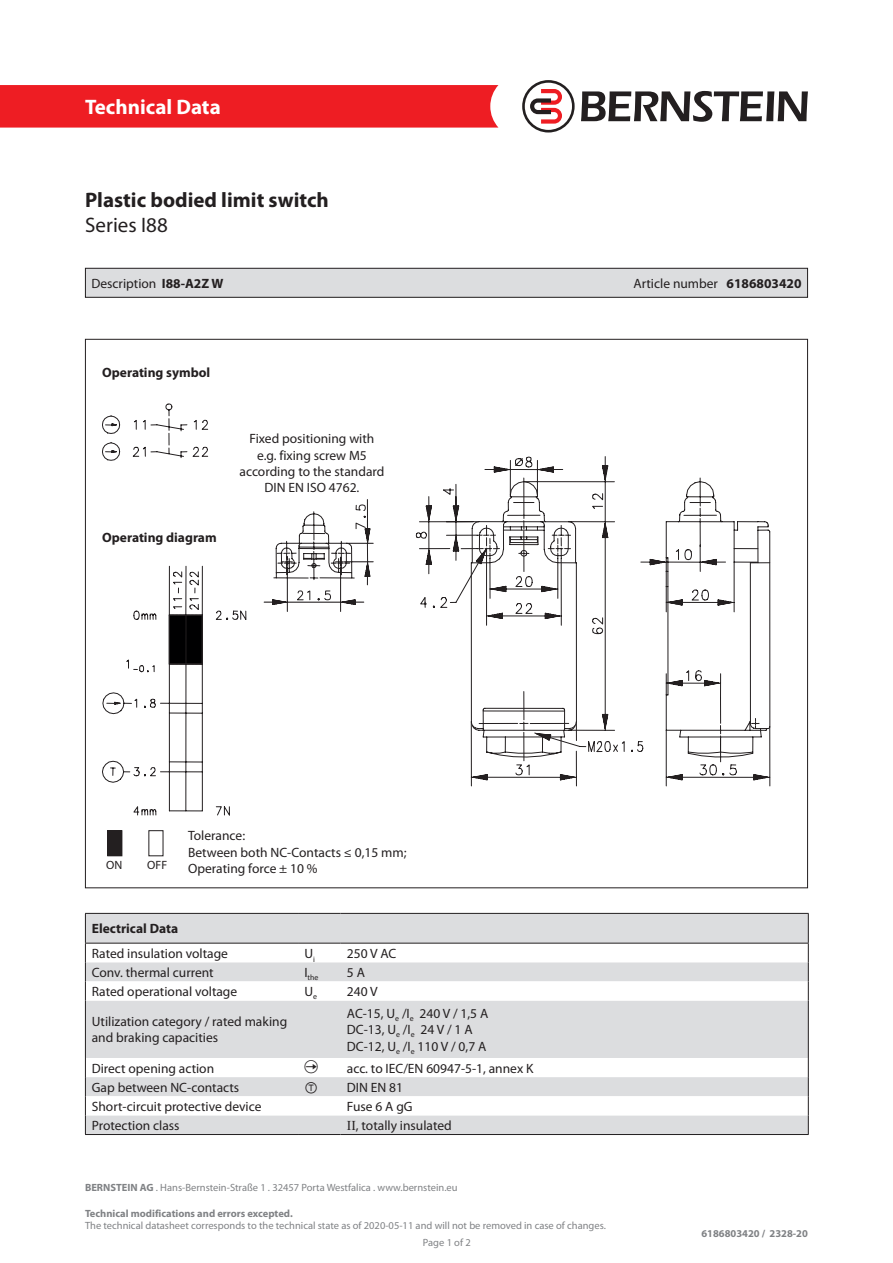
<style>
.page{position:relative;width:893px;height:1263px;background:#fff}
.page>*{position:absolute;margin:0;border:0;box-sizing:border-box;transform-origin:0 0}
.t1{font:700 21px "Myriad Pro";color:#231f20}
.t2{font:700 21px "Myriad Pro";color:#fff}
.t3{font:21px "Myriad Pro";color:#231f20}
.t4{font:13.5px/16.2px "Myriad Pro";color:#231f20;text-align:center}
.t5{font:700 13.5px "Myriad Pro";color:#231f20}
.t6{font:13.5px "Arial Unicode MS";color:#231f20}
.t7{font:12px "Myriad Pro";color:#231f20}
.t8{font:10.5px/16.8px "Myriad Pro";color:#808285}
.t9{font:700 10.5px "Myriad Pro";color:#808285}
.t10{font:7.8px "Myriad Pro";color:#231f20}
.s1{font-weight:700}
.s2{font-family:"Times New Roman"}
</style>
<div class="page">
<div style="left:0;top:85px;width:498px;height:43px;background:#ee1d23"></div>
<svg style="left:581px;top:91px;width:227px;height:31px"></svg>
<svg style="left:522px;top:80px;width:53px;height:53px"></svg>
<svg style="left:102px;top:404px;width:106px;height:57px"></svg>
<svg style="left:470px;top:477px;width:300px;height:309px"></svg>
<svg style="left:416px;top:456px;width:228px;height:320px"></svg>
<svg style="left:470px;top:480px;width:107px;height:250px"></svg>
<svg style="left:102px;top:566px;width:144px;height:249px"></svg>
<svg style="left:264px;top:499px;width:110px;height:113px"></svg>
<div style="left:108px;top:831px;width:14px;height:25px;background:#231f20"></div>
<div style="left:107px;top:830px;width:15px;height:26px;border:1px solid #231f20"></div>
<div style="left:86px;top:1115px;width:722px;height:19px;background:#dcdddf"></div>
<svg style="left:86px;top:1000px;width:722px;height:115px;fill:#dcdddf"></svg>
<hr style="left:808px;top:1000px;width:1px;height:58px;background:#231f20">
<svg style="left:808px;top:1058px;width:1px;height:76px"></svg>
<hr style="left:85px;top:1134px;width:213px;height:1px;background:#231f20">
<hr style="left:298px;top:1134px;width:43px;height:1px;background:#231f20">
<hr style="left:341px;top:1134px;width:468px;height:1px;background:#231f20">
<hr style="left:85px;top:913px;width:213px;height:1px;background:#231f20">
<hr style="left:298px;top:913px;width:43px;height:1px;background:#231f20">
<hr style="left:341px;top:913px;width:468px;height:1px;background:#231f20">
<svg style="left:85px;top:914px;width:724px;height:86px"></svg>
<hr style="left:85px;top:1000px;width:1px;height:58px;background:#231f20">
<svg style="left:85px;top:1058px;width:1px;height:76px"></svg>
<div style="left:85px;top:268px;width:722px;height:29px;background:#dcdddf"></div>
<div style="left:85px;top:268px;width:723px;height:30px;border:1px solid #231f20"></div>
<svg style="left:305px;top:1060px;width:13px;height:14px"></svg>
<h1 class="t2" style="left:85px;top:93px;width:137px">Technical Data</h1>
<p class="t1" style="left:85px;top:186px;width:245px">Plastic bodied limit switch</p>
<p class="t3" style="left:85px;top:212px;width:84px">Series I88</p>
<p class="t4" style="left:91px;top:275px;width:133px">Description <span class="s1">I88-A2Z W</span></p>
<p class="t4" style="left:633px;top:275px;width:170px">Article number <span class="s1">6186803420</span></p>
<p class="t5" style="left:102px;top:364px;width:110px">Operating symbol</p>
<p class="t5" style="left:102px;top:528px;width:116px">Operating diagram</p>
<p class="t4" style="left:240px;top:430px;width:146px">Fixed positioning with e.g. fixing screw M5 according to the standard<br>DIN EN ISO 4762.</p>
<p class="t4" style="left:188px;top:827px;width:58px">Tolerance:</p>
<p class="t4" style="left:188px;top:844px;width:220px">Between both NC-Contacts ≤ 0,15 mm;</p>
<p class="t7" style="left:106px;top:858px;width:18px">ON</p>
<p class="t7" style="left:147px;top:858px;width:21px">OFF</p>
<p class="t4" style="left:188px;top:860px;width:131px">Operating force ± 10 %</p>
<p class="t5" style="left:92px;top:920px;width:88px">Electrical Data</p>
<p class="t4" style="left:92px;top:945px;width:138px">Rated insulation voltage</p>
<p class="t4" style="left:304px;top:945px;width:12px">U<sub>i</sub></p>
<p class="t4" style="left:347px;top:945px;width:51px">250 V AC</p>
<p class="t4" style="left:92px;top:964px;width:123px">Conv. thermal current</p>
<p class="t10" style="left:304px;top:972px;width:16px"><sup>I</sup>the</p>
<p class="t4" style="left:347px;top:964px;width:20px">5 A</p>
<p class="t4" style="left:92px;top:983px;width:147px">Rated operational voltage</p>
<p class="t4" style="left:304px;top:983px;width:14px">U<sub>e</sub></p>
<p class="t4" style="left:347px;top:983px;width:32px">240 V</p>
<p class="t4" style="left:92px;top:1013px;width:197px">Utilization category / rated making</p>
<p class="t4" style="left:92px;top:1029px;width:128px">and braking capacities</p>
<p class="t4" style="left:347px;top:1005px;width:143px">AC-15, U<sub>e</sub> /I<sub>e</sub> 240 V / 1,5 A</p>
<p class="t4" style="left:347px;top:1021px;width:127px">DC-13, U<sub>e</sub> /I<sub>e</sub> 24 V / 1 A</p>
<p class="t4" style="left:347px;top:1038px;width:141px">DC-12, U<sub>e</sub> /I<sub>e</sub> 110 V / 0,7 A</p>
<p class="t4" style="left:92px;top:1060px;width:124px">Direct opening action</p>
<p class="t4" style="left:347px;top:1060px;width:188px">acc. to IEC/EN 60947-5-1, annex K</p>
<p class="t4" style="left:92px;top:1079px;width:149px">Gap between NC-contacts</p>
<p class="t6" style="left:304px;top:1077px;width:15px">Ⓣ</p>
<p class="t4" style="left:347px;top:1079px;width:58px">DIN EN 81</p>
<p class="t4" style="left:92px;top:1098px;width:171px">Short-circuit protective device</p>
<p class="t4" style="left:347px;top:1098px;width:67px">Fuse 6 A gG</p>
<p class="t4" style="left:92px;top:1117px;width:89px">Protection class</p>
<p class="t4" style="left:347px;top:1117px;width:106px"><span class="s2">II</span>, totally insulated</p>
<p class="t8" style="left:85px;top:1179px;width:374px"><span class="s1">BERNSTEIN AG</span> . Hans-Bernstein-Straße 1 . 32457 Porta Westfalica . www.bernstein.eu</p>
<p class="t9" style="left:85px;top:1206px;width:209px">Technical modifications and errors excepted.</p>
<p class="t8" style="left:423px;top:1217px;width:184px;text-indent:-338px">The technical datasheet corresponds to the technical state as of 2020-05-11 and will not be removed in case of changes.<br>Page 1 of 2</p>
<p class="t9" style="left:701px;top:1227px;width:108px">6186803420 / 2328-20</p>
</div>
